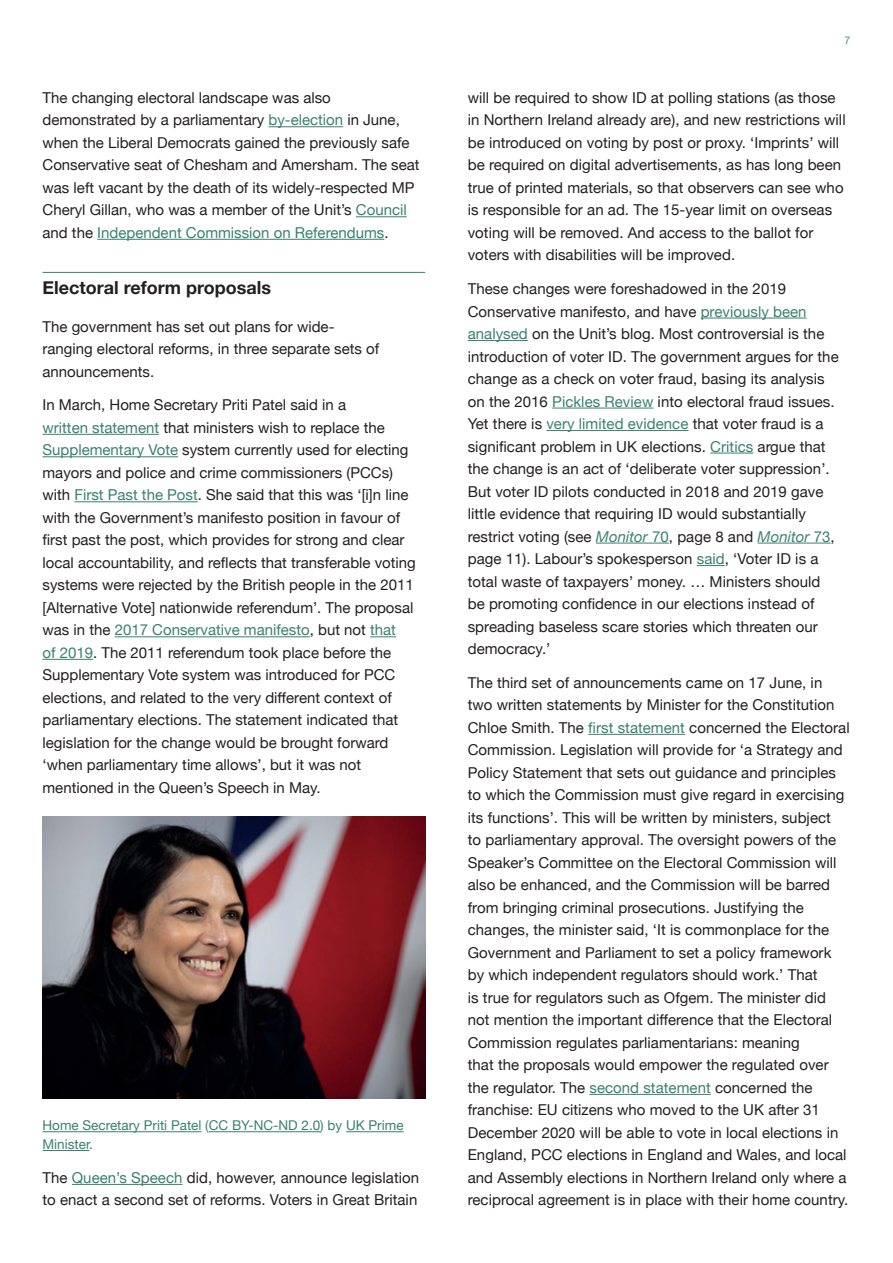
<style>
.page{position:relative;width:893px;height:1263px;background:#fff}
.page>*{position:absolute;margin:0;border:0;box-sizing:border-box;transform-origin:0 0}
.t1{font:700 18px "Helvetica Neue";color:#231f20}
.t2{font:15px/22.5px "Helvetica Neue";letter-spacing:.005em;color:#231f20}
.t3{font:13.5px/18.8px "Helvetica Neue";color:#38816e}
.t4{font:10.5px "Helvetica Neue";color:#4b8d7b}
.s1{color:#38816e}
.s2{font-style:italic;color:#38816e}
</style>
<div class="page">
<hr style="left:268px;top:126px;width:75px;height:1px;background:#38816e">
<hr style="left:356px;top:216px;width:51px;height:1px;background:#38816e">
<hr style="left:97px;top:239px;width:287px;height:1px;background:#38816e">
<hr style="left:43px;top:272px;width:382px;height:1px;background:#38816e">
<hr style="left:43px;top:434px;width:116px;height:1px;background:#38816e">
<hr style="left:43px;top:456px;width:135px;height:1px;background:#38816e">
<hr style="left:74px;top:501px;width:124px;height:1px;background:#38816e">
<hr style="left:115px;top:636px;width:195px;height:1px;background:#38816e">
<svg style="left:370px;top:636px;width:26px;height:1px"></svg>
<hr style="left:43px;top:659px;width:50px;height:1px;background:#38816e">
<hr style="left:43px;top:1131px;width:159px;height:1px;background:#38816e">
<hr style="left:209px;top:1131px;width:111px;height:1px;background:#38816e">
<hr style="left:346px;top:1131px;width:58px;height:1px;background:#38816e">
<hr style="left:43px;top:1150px;width:46px;height:1px;background:#38816e">
<hr style="left:72px;top:1184px;width:111px;height:1px;background:#38816e">
<hr style="left:701px;top:318px;width:106px;height:1px;background:#38816e">
<hr style="left:468px;top:340px;width:60px;height:1px;background:#38816e">
<hr style="left:552px;top:408px;width:101px;height:1px;background:#38816e">
<hr style="left:546px;top:430px;width:142px;height:1px;background:#38816e">
<hr style="left:710px;top:453px;width:43px;height:1px;background:#38816e">
<hr style="left:596px;top:543px;width:73px;height:1px;background:#38816e">
<hr style="left:758px;top:543px;width:72px;height:1px;background:#38816e">
<svg style="left:697px;top:565px;width:28px;height:1px"></svg>
<hr style="left:588px;top:734px;width:97px;height:1px;background:#38816e">
<hr style="left:589px;top:1094px;width:122px;height:1px;background:#38816e">
<img style="left:43px;top:816px;width:382px;height:282px">
<p class="t2" style="left:43px;top:87px;width:379px">The changing electoral landscape was also demonstrated by a parliamentary <span class="s1">by-election</span> in June, when the Liberal Democrats gained the previously safe Conservative seat of Chesham and Amersham. The seat was left vacant by the death of its widely-respected MP Cheryl Gillan, who was a member of the Unit’s <span class="s1">Council </span>and the <span class="s1">Independent Commission on Referendums</span>.</p>
<p class="t1" style="left:43px;top:273px;width:230px">Electoral reform proposals</p>
<p class="t2" style="left:43px;top:316px;width:338px">The government has set out plans for wide&shy;ranging electoral reforms, in three separate sets of announcements.</p>
<p class="t2" style="left:43px;top:395px;width:375px">In March, Home Secretary Priti Patel said in a<br><span class="s1">written statement</span> that ministers wish to replace the <span class="s1">Supplementary Vote</span> system currently used for electing mayors and police and crime commissioners (PCCs) with <span class="s1">First Past the Post</span>. She said that this was ‘[i]n line with the Government’s manifesto position in favour of first past the post, which provides for strong and clear local accountability, and reflects that transferable voting systems were rejected by the British people in the 2011 [Alternative Vote] nationwide referendum’. The proposal was in the <span class="s1">2017 Conservative manifesto</span>, but not <span class="s1">that<br>of 2019</span>. The 2011 referendum took place before the Supplementary Vote system was introduced for PCC elections, and related to the very different context of parliamentary elections. The statement indicated that legislation for the change would be brought forward ‘when parliamentary time allows’, but it was not mentioned in the Queen’s Speech in May.</p>
<p class="t3" style="left:43px;top:1117px;width:363px">Home Secretary Priti Patel (CC BY-NC-ND 2.0) by UK Prime<br>Minister.</p>
<p class="t2" style="left:43px;top:1167px;width:378px">The <span class="s1">Queen’s Speech</span> did, however, announce legislation to enact a second set of reforms. Voters in Great Britain</p>
<p class="t4" style="left:845px;top:33px;width:7px">7</p>
<p class="t2" style="left:468px;top:87px;width:379px">will be required to show ID at polling stations (as those in Northern Ireland already are), and new restrictions will be introduced on voting by post or proxy. ‘Imprints’ will be required on digital advertisements, as has long been true of printed materials, so that observers can see who is responsible for an ad. The 15-year limit on overseas voting will be removed. And access to the ballot for voters with disabilities will be improved.</p>
<p class="t2" style="left:468px;top:278px;width:372px">These changes were foreshadowed in the 2019<br>Conservative manifesto, and have <span class="s1">previously been analysed</span> on the Unit’s blog. Most controversial is the introduction of voter ID. The government argues for the change as a check on voter fraud, basing its analysis on the 2016 <span class="s1">Pickles Review</span> into electoral fraud issues.<br>Yet there is <span class="s1">very limited evidence</span> that voter fraud is a significant problem in UK elections. <span class="s1">Critics</span> argue that the change is an act of ‘deliberate voter suppression’.<br>But voter ID pilots conducted in 2018 and 2019 gave little evidence that requiring ID would substantially restrict voting (see <span class="s2">Monitor</span> <span class="s1">70</span>, page 8 and <span class="s2">Monitor</span> <span class="s1">73</span>, page 11). Labour’s spokesperson <span class="s1">said</span>, ‘Voter ID is a total waste of taxpayers’ money. … Ministers should be promoting confidence in our elections instead of spreading baseless scare stories which threaten our democracy.’</p>
<p class="t2" style="left:468px;top:672px;width:383px">The third set of announcements came on 17 June, in two written statements by Minister for the Constitution Chloe Smith. The <span class="s1">first statement</span> concerned the Electoral Commission. Legislation will provide for ‘a Strategy and Policy Statement that sets out guidance and principles to which the Commission must give regard in exercising its functions’. This will be written by ministers, subject<br>to parliamentary approval. The oversight powers of the Speaker’s Committee on the Electoral Commission will also be enhanced, and the Commission will be barred from bringing criminal prosecutions. Justifying the changes, the minister said, ‘It is commonplace for the Government and Parliament to set a policy framework by which independent regulators should work.’ That<br>is true for regulators such as Ofgem. The minister did not mention the important difference that the Electoral Commission regulates parliamentarians: meaning<br>that the proposals would empower the regulated over the regulator. The <span class="s1">second statement</span> concerned the franchise: EU citizens who moved to the UK after 31<br>December 2020 will be able to vote in local elections in England, PCC elections in England and Wales, and local and Assembly elections in Northern Ireland only where a reciprocal agreement is in place with their home country.</p>
</div>
